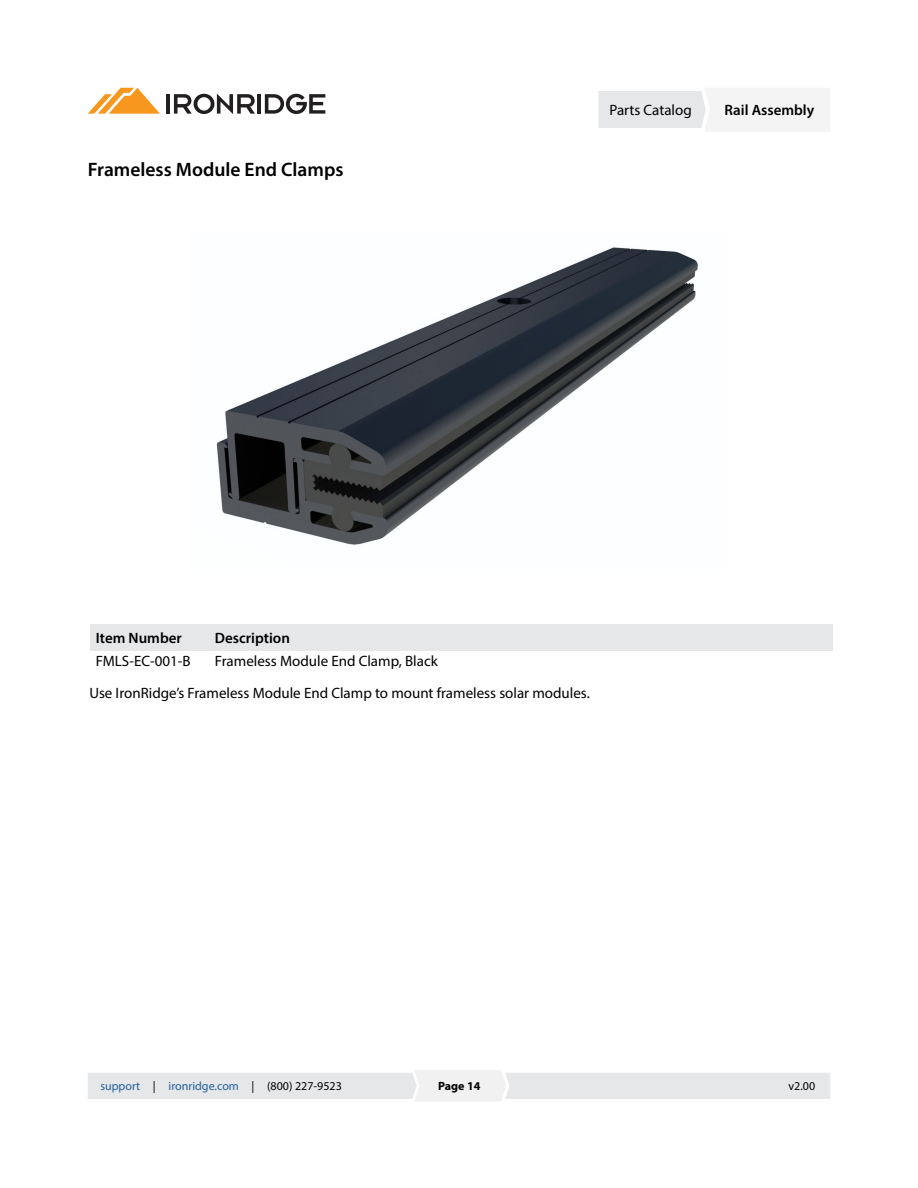
<style>
.page{position:relative;width:918px;height:1188px;background:#fff}
.page>*{position:absolute;margin:0;border:0;box-sizing:border-box;transform-origin:0 0}
.t1{font:600 19.5px "Myriad Pro";color:#000}
.t2{font:15px "Myriad Pro";color:#000}
.t3{font:600 15px "Myriad Pro";color:#000}
.t4{font:12px "Myriad Pro";color:#215e9e}
.t5{font:700 12px "Myriad Pro";color:#000}
.t6{font:12px "Myriad Pro";color:#000}
.s1{color:#000}
</style>
<div class="page">
<svg style="left:88px;top:1070px;width:742px;height:31px"></svg>
<svg style="left:598px;top:88px;width:232px;height:43px"></svg>
<hr style="left:257px;top:94px;width:4px;height:20px;background:#221f20">
<svg style="left:265px;top:94px;width:60px;height:20px"></svg>
<hr style="left:166px;top:94px;width:4px;height:20px;background:#221f20">
<svg style="left:174px;top:94px;width:81px;height:20px"></svg>
<svg style="left:88px;top:88px;width:72px;height:26px"></svg>
<div style="left:90px;top:624px;width:743px;height:26px;background:#e6e7e8"></div>
<img style="left:216px;top:247px;width:482px;height:298px">
<h1 class="t1" style="left:88px;top:157px;width:257px">Frameless Module End Clamps</h1>
<p class="t2" style="left:609px;top:101px;width:84px">Parts Catalog</p>
<p class="t3" style="left:725px;top:101px;width:91px">Rail Assembly</p>
<p class="t3" style="left:96px;top:628px;width:88px">Item Number</p>
<p class="t3" style="left:215px;top:628px;width:77px">Description</p>
<p class="t2" style="left:96px;top:652px;width:96px">FMLS-EC-001-B</p>
<p class="t2" style="left:215px;top:652px;width:224px">Frameless Module End Clamp, Black</p>
<p class="t2" style="left:89px;top:684px;width:502px">Use IronRidge’s Frameless Module End Clamp to mount frameless solar modules.</p>
<p class="t4" style="left:100px;top:1079px;width:243px">support <span class="s1">|</span> ironridge.com <span class="s1">| (800) 227-9523</span></p>
<p class="t5" style="left:438px;top:1078px;width:44px">Page 14</p>
<p class="t6" style="left:789px;top:1079px;width:28px">v2.00</p>
</div>
